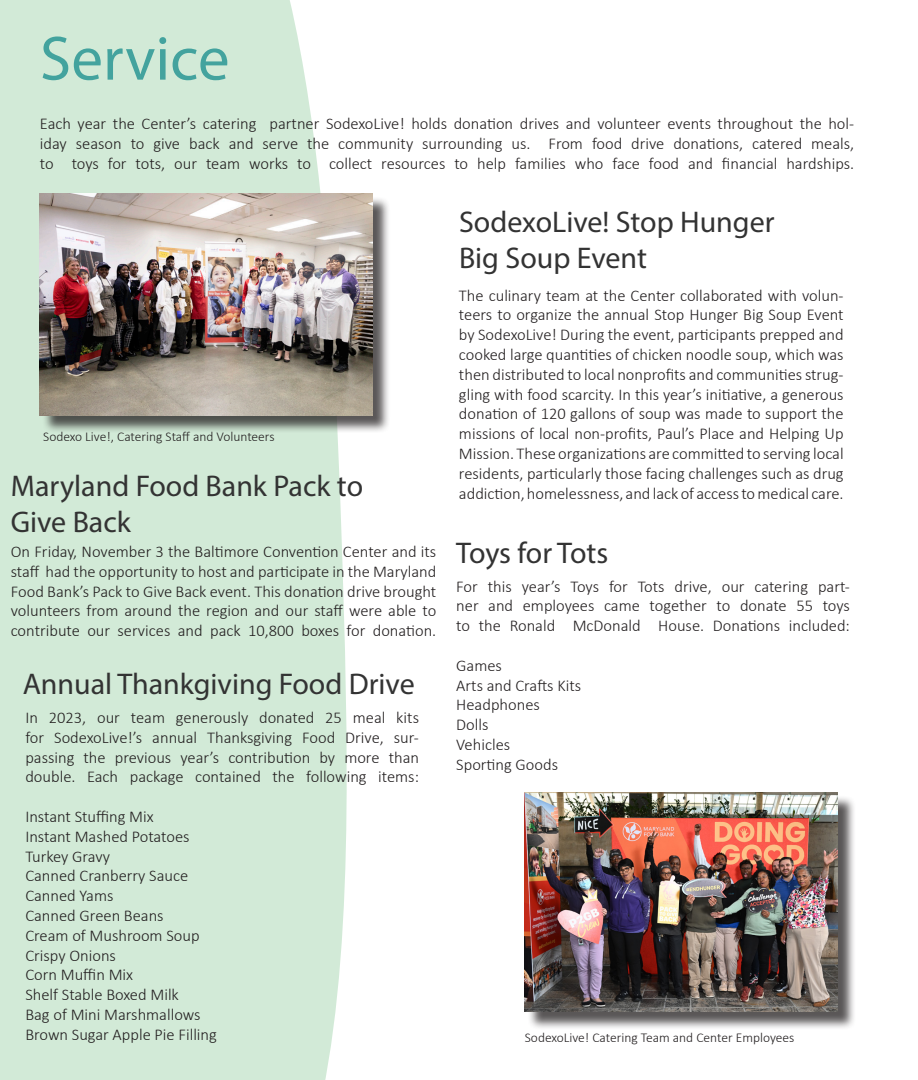
<style>
.page{position:relative;width:918px;height:1080px;background:#fff}
.page>*{position:absolute;margin:0;border:0;box-sizing:border-box;transform-origin:0 0}
.t1{font:63px "Myriad Pro";color:#43a39e}
.t2{font:30px "Myriad Pro";color:#333}
.t3{font:300 16.5px/19.8px "Calibri";color:#231f20;text-align:justify}
.t4{font:300 13.5px "Calibri";color:#231f20}
</style>
<div class="page">
<svg style="left:0;top:0;width:364px;height:1080px;background:#d5ebd9"></svg>
<div style="left:42px;top:196px;width:349px;height:238px;background:#231f20;opacity:.75"></div>
<img style="left:40px;top:194px;width:332px;height:221px">
<div style="left:527px;top:795px;width:329px;height:235px;background:#231f20;opacity:.75"></div>
<img style="left:525px;top:793px;width:312px;height:218px">
<p class="t1" style="left:40px;top:20px;width:191px">Service</p>
<p class="t3" style="left:40px;top:113px;width:816px">Each year the Center’s catering partner SodexoLive! holds donation drives and volunteer events throughout the hol&shy;iday season to give back and serve the community surrounding us. From food drive donations, catered meals, to toys for tots, our team works to collect resources to help families who face food and financial hardships.</p>
<p class="t4" style="left:43px;top:428px;width:233px">Sodexo Live!, Catering Staff and Volunteers</p>
<p class="t2" style="left:11px;top:468px;width:354px">Maryland Food Bank Pack to</p>
<p class="t2" style="left:11px;top:504px;width:122px">Give Back</p>
<p class="t2" style="left:459px;top:203px;width:317px">SodexoLive! Stop Hunger</p>
<p class="t2" style="left:459px;top:239px;width:189px">Big Soup Event</p>
<p class="t3" style="left:459px;top:285px;width:386px">The culinary team at the Center collaborated with volun&shy;teers to organize the annual Stop Hunger Big Soup Event by SodexoLive! During the event, participants prepped and cooked large quantities of chicken noodle soup, which was then distributed to local nonprofits and communities strug&shy;gling with food scarcity. In this year’s initiative, a generous donation of 120 gallons of soup was made to support the missions of local non-profits, Paul’s Place and Helping Up Mission. These organizations are committed to serving local residents, particularly those facing challenges such as drug addiction, homelessness, and lack of access to medical care.</p>
<p class="t3" style="left:11px;top:541px;width:427px">On Friday, November 3 the Baltimore Convention Center and its</p>
<p class="t2" style="left:456px;top:534px;width:154px">Toys for Tots</p>
<p class="t3" style="left:11px;top:561px;width:427px">staff had the opportunity to host and participate in the Maryland Food Bank’s Pack to Give Back event. This donation drive brought volunteers from around the region and our staff were able to</p>
<p class="t3" style="left:11px;top:621px;width:427px">contribute our services and pack 10,800 boxes for donation.</p>
<p class="t3" style="left:456px;top:576px;width:395px">For this year’s Toys for Tots drive, our catering part&shy;ner and employees came together to donate 55 toys to the Ronald McDonald House. Donations included:</p>
<p class="t3" style="left:456px;top:655px;width:47px">Games</p>
<p class="t3" style="left:456px;top:675px;width:126px">Arts and Crafts Kits</p>
<p class="t3" style="left:456px;top:695px;width:85px">Headphones</p>
<p class="t3" style="left:456px;top:715px;width:34px">Dolls</p>
<p class="t3" style="left:456px;top:734px;width:55px">Vehicles</p>
<p class="t3" style="left:456px;top:754px;width:103px">Sporting Goods</p>
<p class="t2" style="left:23px;top:666px;width:394px">Annual Thankgiving Food Drive</p>
<p class="t3" style="left:25px;top:707px;width:395px">In 2023, our team generously donated 25 meal kits for SodexoLive!’s annual Thanksgiving Food Drive, sur&shy;passing the previous year’s contribution by more than double. Each package contained the following items:</p>
<p class="t3" style="left:25px;top:806px;width:130px">Instant Stuffing Mix</p>
<p class="t3" style="left:25px;top:826px;width:166px">Instant Mashed Potatoes</p>
<p class="t3" style="left:25px;top:846px;width:86px">Turkey Gravy</p>
<p class="t3" style="left:25px;top:866px;width:164px">Canned Cranberry Sauce</p>
<p class="t3" style="left:25px;top:886px;width:90px">Canned Yams</p>
<p class="t3" style="left:25px;top:905px;width:140px">Canned Green Beans</p>
<p class="t3" style="left:25px;top:925px;width:176px">Cream of Mushroom Soup</p>
<p class="t3" style="left:25px;top:945px;width:92px">Crispy Onions</p>
<p class="t3" style="left:25px;top:965px;width:109px">Corn Muffin Mix</p>
<p class="t3" style="left:25px;top:985px;width:155px">Shelf Stable Boxed Milk</p>
<p class="t3" style="left:25px;top:1004px;width:177px">Bag of Mini Marshmallows</p>
<p class="t3" style="left:25px;top:1024px;width:193px">Brown Sugar Apple Pie Filling</p>
<p class="t4" style="left:525px;top:1029px;width:271px">SodexoLive! Catering Team and Center Employees</p>
</div>
